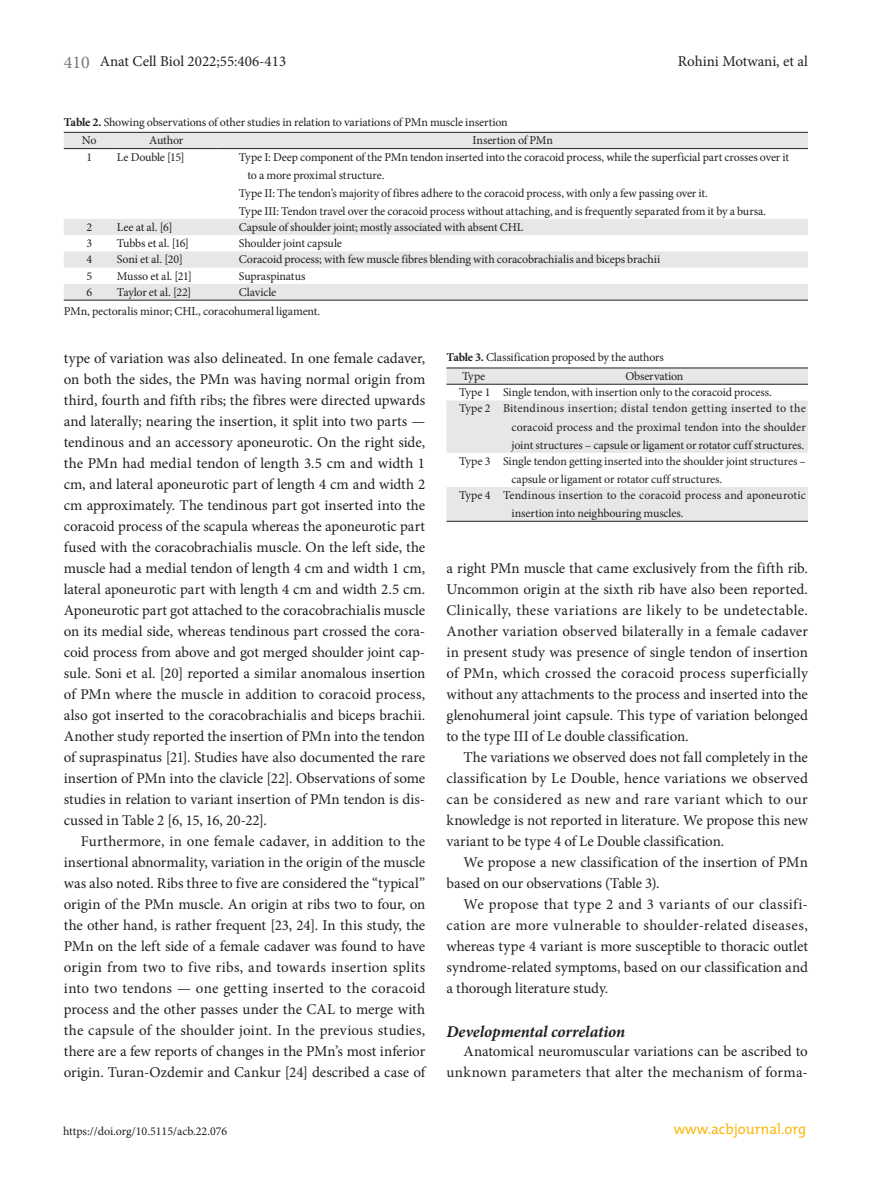
<style>
.page{position:relative;width:893px;height:1191px;background:#fff}
.page>*{position:absolute;margin:0;border:0;box-sizing:border-box;transform-origin:0 0}
.t1{font:italic 700 16.5px "Minion Pro";letter-spacing:-.005em;color:#231f20}
.t2{font:15px/21px "Minion Pro";color:#231f20;text-align:justify}
.t3{font:14.7px "The Mix";color:#fcb814}
.t4{font:12px/18.8px "Minion Pro";letter-spacing:-.01em;color:#231f20}
.t5{font:12px/16.2px "Minion Pro";letter-spacing:.01em;color:#231f20}
.s1{font-size:18px;color:#76787b}
.s2{font-weight:700}
</style>
<div class="page">
<svg style="left:64px;top:133px;width:744px;height:167px"></svg>
<hr style="left:64px;top:132px;width:51px;height:1px;background:#231f20">
<hr style="left:115px;top:132px;width:103px;height:1px;background:#231f20">
<hr style="left:218px;top:132px;width:590px;height:1px;background:#231f20">
<hr style="left:64px;top:148px;width:51px;height:1px;background:#231f20">
<hr style="left:115px;top:148px;width:103px;height:1px;background:#231f20">
<hr style="left:218px;top:148px;width:590px;height:1px;background:#231f20">
<hr style="left:64px;top:300px;width:51px;height:1px;background:#231f20">
<hr style="left:115px;top:300px;width:103px;height:1px;background:#231f20">
<hr style="left:218px;top:300px;width:590px;height:1px;background:#231f20">
<svg style="left:446px;top:368px;width:362px;height:153px;fill:#e6e7e9"></svg>
<hr style="left:446px;top:367px;width:55px;height:1px;background:#231f20">
<hr style="left:501px;top:367px;width:307px;height:1px;background:#231f20">
<hr style="left:446px;top:384px;width:55px;height:1px;background:#231f20">
<hr style="left:501px;top:384px;width:307px;height:1px;background:#231f20">
<hr style="left:446px;top:521px;width:55px;height:1px;background:#231f20">
<hr style="left:501px;top:521px;width:307px;height:1px;background:#231f20">
<p class="t2" style="left:64px;top:50px;width:224px"><span class="s1">410</span> Anat Cell Biol 2022;55:406-413</p>
<p class="t2" style="left:678px;top:50px;width:132px">Rohini Motwani, et al</p>
<p class="t4" style="left:82px;top:112px;width:427px;text-indent:-18px"><span class="s2">Table 2.</span> Showing observations of other studies in relation to variations of PMn muscle insertion<br>No</p>
<p class="t4" style="left:149px;top:131px;width:36px">Author</p>
<p class="t4" style="left:473px;top:131px;width:82px">Insertion of PMn</p>
<p class="t4" style="left:86px;top:147px;width:7px">1</p>
<p class="t4" style="left:117px;top:147px;width:69px">Le Double [15]</p>
<p class="t4" style="left:239px;top:147px;width:552px">Type I: Deep component of the PMn tendon inserted into the coracoid process, while the superficial part crosses over it</p>
<p class="t4" style="left:247px;top:165px;width:139px">to a more proximal structure.</p>
<p class="t4" style="left:239px;top:183px;width:470px">Type II: The tendon’s majority of fibres adhere to the coracoid process, with only a few passing over it.</p>
<p class="t4" style="left:239px;top:201px;width:529px">Type III: Tendon travel over the coracoid process without attaching, and is frequently separated from it by a bursa.</p>
<p class="t4" style="left:86px;top:218px;width:7px">2</p>
<p class="t4" style="left:117px;top:218px;width:57px">Lee at al. [6]</p>
<p class="t4" style="left:239px;top:218px;width:286px">Capsule of shoulder joint; mostly associated with absent CHL</p>
<p class="t4" style="left:86px;top:234px;width:7px">3</p>
<p class="t4" style="left:117px;top:234px;width:74px">Tubbs et al. [16]</p>
<p class="t4" style="left:239px;top:234px;width:105px">Shoulder joint capsule</p>
<p class="t4" style="left:86px;top:250px;width:7px">4</p>
<p class="t4" style="left:117px;top:250px;width:67px">Soni et al. [20]</p>
<p class="t4" style="left:239px;top:250px;width:423px">Coracoid process; with few muscle fibres blending with coracobrachialis and biceps brachii</p>
<p class="t4" style="left:86px;top:266px;width:7px">5</p>
<p class="t4" style="left:117px;top:266px;width:76px">Musso et al. [21]</p>
<p class="t4" style="left:239px;top:266px;width:68px">Supraspinatus</p>
<p class="t4" style="left:86px;top:283px;width:7px">6</p>
<p class="t4" style="left:117px;top:283px;width:76px">Taylor et al. [22]</p>
<p class="t4" style="left:64px;top:283px;width:258px;text-indent:175px">Clavicle<br>PMn, pectoralis minor; CHL, coracohumeral ligament.</p>
<p class="t2" style="left:64px;top:348px;width:363px">type of variation was also delineated. In one female cadaver, on both the sides, the PMn was having normal origin from third, fourth and fifth ribs; the fibres were directed upwards and laterally; nearing the insertion, it split into two parts — tendinous and an accessory aponeurotic. On the right side, the PMn had medial tendon of length 3.5 cm and width 1 cm, and lateral aponeurotic part of length 4 cm and width 2 cm approximately. The tendinous part got inserted into the coracoid process of the scapula whereas the aponeurotic part fused with the coracobrachialis muscle. On the left side, the muscle had a medial tendon of length 4 cm and width 1 cm, lateral aponeurotic part with length 4 cm and width 2.5 cm.<br>Aponeurotic part got attached to the coracobrachialis muscle on its medial side, whereas tendinous part crossed the cora&shy;coid process from above and got merged shoulder joint cap&shy;sule. Soni et al. [20] reported a similar anomalous insertion of PMn where the muscle in addition to coracoid process, also got inserted to the coracobrachialis and biceps brachii.<br>Another study reported the insertion of PMn into the tendon of supraspinatus [21]. Studies have also documented the rare insertion of PMn into the clavicle [22]. Observations of some studies in relation to variant insertion of PMn tendon is dis&shy;cussed in Table 2 [6, 15, 16, 20-22].</p>
<p class="t2" style="left:64px;top:831px;width:363px;text-indent:17px">Furthermore, in one female cadaver, in addition to the insertional abnormality, variation in the origin of the muscle was also noted. Ribs three to five are considered the “typical” origin of the PMn muscle. An origin at ribs two to four, on the other hand, is rather frequent [23, 24]. In this study, the PMn on the left side of a female cadaver was found to have origin from two to five ribs, and towards insertion splits into two tendons — one getting inserted to the coracoid process and the other passes under the CAL to merge with the capsule of the shoulder joint. In the previous studies, there are a few reports of changes in the PMn’s most inferior origin. Turan-Ozdemir and Cankur [24] described a case of</p>
<p class="t4" style="left:462px;top:348px;width:203px;text-indent:-16px"><span class="s2">Table 3.</span> Classification proposed by the authors<br>Type</p>
<p class="t5" style="left:459px;top:368px;width:348px;text-indent:166px">Observation<br>Type 1 Single tendon, with insertion only to the coracoid process.<br>Type 2 Bitendinous insertion; distal tendon getting inserted to the</p>
<p class="t4" style="left:512px;top:418px;width:296px;line-height:18px">coracoid process and the proximal tendon into the shoulder joint structures – capsule or ligament or rotator cuff structures.</p>
<p class="t4" style="left:512px;top:452px;width:296px;line-height:18px;text-indent:-52px">Type 3 Single tendon getting inserted into the shoulder joint structures – capsule or ligament or rotator cuff structures.</p>
<p class="t4" style="left:512px;top:486px;width:296px;line-height:18px;text-indent:-52px">Type 4 Tendinous insertion to the coracoid process and aponeurotic insertion into neighbouring muscles.</p>
<p class="t2" style="left:446px;top:558px;width:363px">a right PMn muscle that came exclusively from the fifth rib.<br>Uncommon origin at the sixth rib have also been reported.<br>Clinically, these variations are likely to be undetectable.<br>Another variation observed bilaterally in a female cadaver in present study was presence of single tendon of insertion of PMn, which crossed the coracoid process superficially without any attachments to the process and inserted into the glenohumeral joint capsule. This type of variation belonged to the type III of Le double classification.</p>
<p class="t2" style="left:446px;top:747px;width:363px;text-indent:17px">The variations we observed does not fall completely in the classification by Le Double, hence variations we observed can be considered as new and rare variant which to our knowledge is not reported in literature. We propose this new variant to be type 4 of Le Double classification.</p>
<p class="t2" style="left:446px;top:852px;width:363px;text-indent:17px">We propose a new classification of the insertion of PMn based on our observations (Table 3).</p>
<p class="t2" style="left:446px;top:894px;width:363px;text-indent:17px">We propose that type 2 and 3 variants of our classifi&shy;cation are more vulnerable to shoulder-related diseases, whereas type 4 variant is more susceptible to thoracic outlet syndrome-related symptoms, based on our classification and a thorough literature study.</p>
<p class="t1" style="left:446px;top:1019px;width:180px">Developmental correlation</p>
<p class="t2" style="left:446px;top:1041px;width:363px;text-align:right">Anatomical neuromuscular variations can be ascribed to unknown parameters that alter the mechanism of forma-</p>
<p class="t4" style="left:63px;top:1121px;width:166px">https://doi.org/10.5115/acb.22.076</p>
<p class="t3" style="left:674px;top:1117px;width:134px">www.acbjournal.org</p>
</div>
